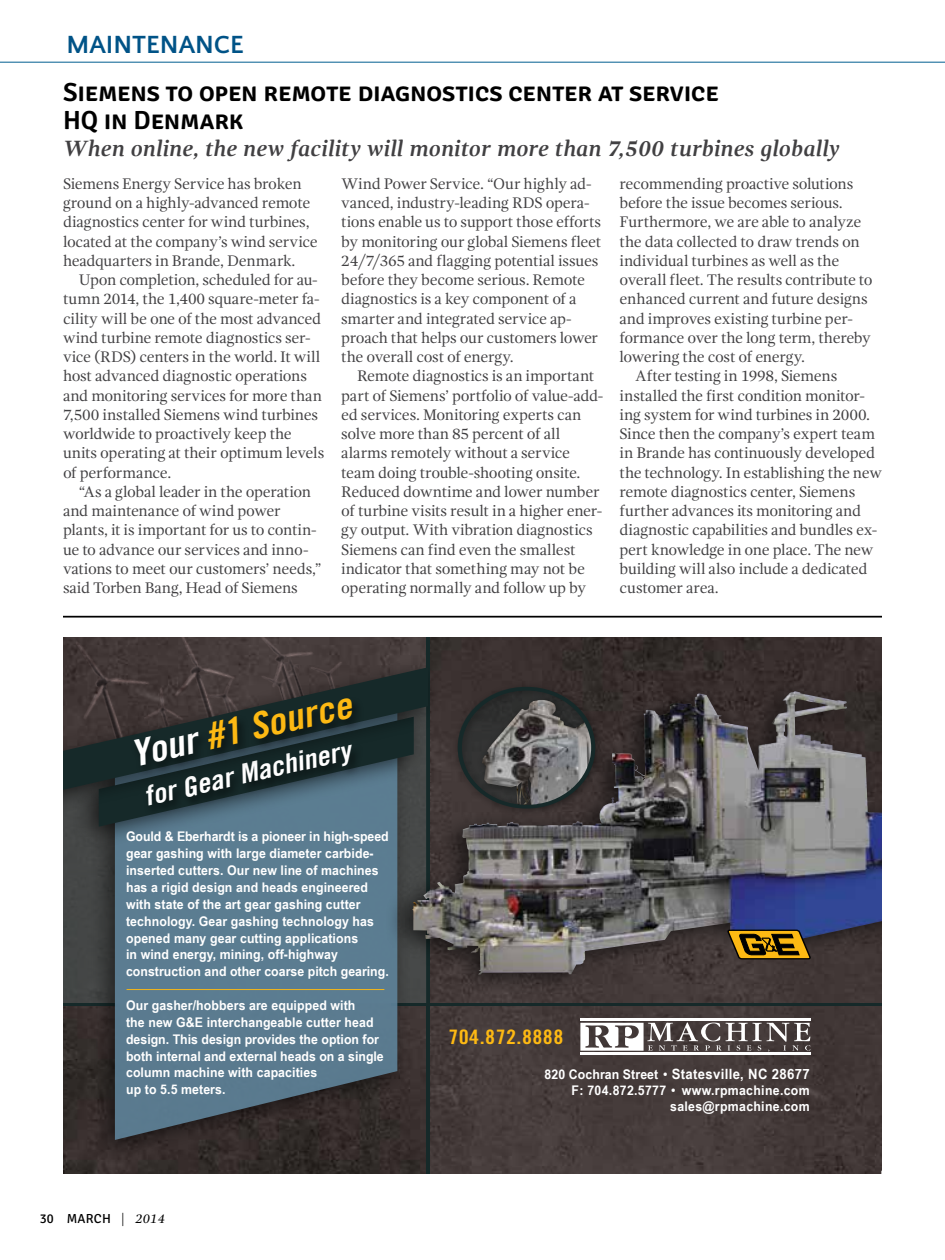
<style>
.page{position:relative;width:945px;height:1260px;background:#fff}
.page>*{position:absolute;margin:0;border:0;box-sizing:border-box;transform-origin:0 0}
.t1{font:italic 36.57px "Trade Gothic Bold Cond Twenty";color:#fdb913;scale:1.12 1}
.t2{font:italic 27.12px "Trade Gothic Bold Cond Twenty";color:#fff;scale:1.12 1}
.t3{font:600 26.25px/28px "Signika";letter-spacing:-.005em;color:#000}
.t4{font:700 26.07px "Quattrocento Sans";color:#005387}
.t5{font:italic 700 22.75px "Gandhi Serif";letter-spacing:.005em;color:#414042}
.t6{font:19.95px "Trade Gothic Bold Cond Twenty";letter-spacing:.02em;color:#fdb913;scale:1.13 1}
.t7{font:15.75px/19.2px "Gandhi Serif";letter-spacing:-.02em;color:#414042}
.t8{font:700 14.17px "Arial Narrow";letter-spacing:.02em;color:#fff;scale:1.13 1}
.t9{font:700 13.3px/16.8px "Arial Narrow";letter-spacing:.005em;color:#fff;scale:1.13 1}
.t10{font:13.12px "Signika";letter-spacing:.02em;color:#000}
.s1{color:#fff}
.s2{font-family:"Gandhi Serif";font-style:italic}
.s3{font-size:13.3px}
.s4{font-family:"Arial";font-weight:900;font-size:10.67px}
</style>
<div class="page">
<hr style="left:63px;top:616px;width:819px;height:2px;background:#000">
<img style="left:63px;top:638px;width:819px;height:535px">
<img style="left:63px;top:638px;width:297px;height:19px">
<svg style="left:580px;top:1022px;width:230px;height:30px"></svg>
<hr style="left:580px;top:1019px;width:231px;height:2px;background:#fff">
<hr style="left:580px;top:1052px;width:231px;height:3px;background:#fff">
<hr style="left:426px;top:638px;width:4px;height:535px;background:#162929">
<div style="left:63px;top:850px;width:363px;height:153px;background:#444646"></div>
<hr style="left:391px;top:1003px;width:491px;height:2px;background:#162929">
<hr style="left:63px;top:1003px;width:52px;height:2px;background:#162929">
<div style="left:88px;top:692px;width:324px;height:470px;background:#000;opacity:.58"></div>
<svg style="left:115px;top:850px;width:282px;height:290px;background:#557183"></svg>
<hr style="left:127px;top:989px;width:257px;height:1px;background:#fdb913">
<div style="left:63px;top:657px;width:379px;height:193px;background:#000;opacity:.58"></div>
<svg style="left:63px;top:667px;width:365px;height:134px;background:#34393b"></svg>
<div style="left:131px;top:697px;width:234px;height:80px;background:#000;opacity:.55"></div>
<div style="left:385px;top:678px;width:497px;height:317px;background:#000;opacity:.58"></div>
<img style="left:412px;top:692px;width:382px;height:247px">
<div style="left:452px;top:681px;width:153px;height:136px;background:#000;opacity:.42"></div>
<img style="left:482px;top:700px;width:111px;height:107px">
<div style="left:458px;top:687px;width:137px;height:122px;border:4px solid #162929;border-radius:50%"></div>
<svg style="left:727px;top:930px;width:84px;height:29px;background:#826113"></svg>
<hr style="left:0;top:62px;width:945px;height:1px;background:#005e90">
<h3 class="t4" style="left:67px;top:31px;width:40px">MAINTENANCE</h3>
<h3 class="t3" style="left:63px;top:79px;width:657px">Siemens to open remote diagnostics center at service<br>HQ in Denmark</h3>
<h3 class="t5" style="left:63px;top:135px;width:779px">When online, the new facility will monitor more than 7,500 turbines globally</h3>
<p class="t7" style="left:63px;top:174px;width:256px">Siemens Energy Service has broken ground on a highly-advanced remote diagnostics center for wind turbines, located at the company’s wind service headquarters in Brande, Denmark.</p>
<p class="t7" style="left:63px;top:270px;width:263px;text-indent:16px">Upon completion, scheduled for au&shy;tumn 2014, the 1,400 square-meter fa&shy;cility will be one of the most advanced wind turbine remote diagnostics ser&shy;vice (RDS) centers in the world. It will host advanced diagnostic operations and monitoring services for more than 7,500 installed Siemens wind turbines worldwide to proactively keep the units operating at their optimum levels of performance.</p>
<p class="t7" style="left:63px;top:482px;width:260px;text-indent:16px">“As a global leader in the operation and maintenance of wind power plants, it is important for us to contin&shy;ue to advance our services and inno&shy;vations to meet our customers’ needs,” said Torben Bang, Head of Siemens</p>
<p class="t7" style="left:620px;top:174px;width:235px">recommending proactive solutions</p>
<p class="t7" style="left:620px;top:193px;width:225px">before the issue becomes serious.</p>
<p class="t7" style="left:620px;top:212px;width:243px">Furthermore, we are able to analyze</p>
<p class="t7" style="left:620px;top:232px;width:242px">the data collected to draw trends on</p>
<p class="t7" style="left:620px;top:251px;width:221px">individual turbines as well as the</p>
<p class="t7" style="left:620px;top:270px;width:255px">overall fleet. The results contribute to</p>
<p class="t7" style="left:620px;top:289px;width:250px">enhanced current and future designs</p>
<p class="t7" style="left:620px;top:309px;width:235px">and improves existing turbine per-</p>
<p class="t7" style="left:620px;top:328px;width:253px">formance over the long term, thereby</p>
<p class="t7" style="left:620px;top:347px;width:187px">lowering the cost of energy.</p>
<p class="t7" style="left:635px;top:366px;width:204px">After testing in 1998, Siemens</p>
<p class="t7" style="left:620px;top:386px;width:247px">installed the first condition monitor-</p>
<p class="t7" style="left:620px;top:405px;width:252px">ing system for wind turbines in 2000.</p>
<p class="t7" style="left:620px;top:424px;width:257px">Since then the company’s expert team</p>
<p class="t7" style="left:620px;top:443px;width:257px">in Brande has continuously developed</p>
<p class="t7" style="left:620px;top:463px;width:264px">the technology. In establishing the new</p>
<p class="t7" style="left:620px;top:482px;width:237px">remote diagnostics center, Siemens</p>
<p class="t7" style="left:620px;top:501px;width:243px">further advances its monitoring and</p>
<p class="t7" style="left:620px;top:520px;width:259px">diagnostic capabilities and bundles ex-</p>
<p class="t7" style="left:620px;top:540px;width:256px">pert knowledge in one place. The new</p>
<p class="t7" style="left:620px;top:559px;width:250px">building will also include a dedicated</p>
<p class="t7" style="left:620px;top:578px;width:101px">customer area.</p>
<p class="t7" style="left:341px;top:174px;width:262px">Wind Power Service. “Our highly ad&shy;vanced, industry-leading RDS opera&shy;tions enable us to support those efforts by monitoring our global Siemens fleet 24/7/365 and flagging potential issues before they become serious. Remote diagnostics is a key component of a smarter and integrated service ap&shy;proach that helps our customers lower the overall cost of energy.</p>
<p class="t7" style="left:341px;top:367px;width:264px;text-indent:16px">Remote diagnostics is an important part of Siemens’ portfolio of value-add&shy;ed services. Monitoring experts can solve more than 85 percent of all alarms remotely without a service team doing trouble-shooting onsite.<br>Reduced downtime and lower number of turbine visits result in a higher ener&shy;gy output. With vibration diagnostics Siemens can find even the smallest indicator that something may not be operating normally and follow up by</p>
<h1 class="t1" style="left:127px;top:733px;width:203px;rotate:-13deg"><span class="s1">Your</span> #1 Source</h1>
<h2 class="t2" style="left:141px;top:781px;width:190px;rotate:-13deg">for Gear Machinery</h2>
<p class="t9" style="left:126px;top:828px;width:234px">Gould &amp; Eberhardt is a pioneer in high-speed gear gashing with large diameter carbide&shy;inserted cutters. Our new line of machines has a rigid design and heads engineered with state of the art gear gashing cutter technology. Gear gashing technology has opened many gear cutting applications<br>in wind energy, mining, off-highway construction and other coarse pitch gearing.</p>
<p class="t9" style="left:126px;top:997px;width:230px">Our gasher/hobbers are equipped with<br>the new G&amp;E interchangeable cutter head design. This design provides the option for both internal and external heads on a single column machine with capacities<br>up to 5.5 meters.</p>
<p class="t10" style="left:40px;top:1211px;width:127px">30 MARCH <span class="s2">| 2014</span></p>
<p class="t6" style="left:448px;top:1025px;width:103px">704.872.8888</p>
<p class="t8" style="left:545px;top:1066px;width:236px"><span class="s3">820 Cochran Street</span> <span class="s4">•</span> Statesville, NC 28677</p>
<p class="t9" style="left:571px;top:1082px;width:212px;line-height:15.9px;text-align:right">F: 704.872.5777 <span class="s4">•</span> www.rpmachine.com sales@rpmachine.com</p>
</div>
